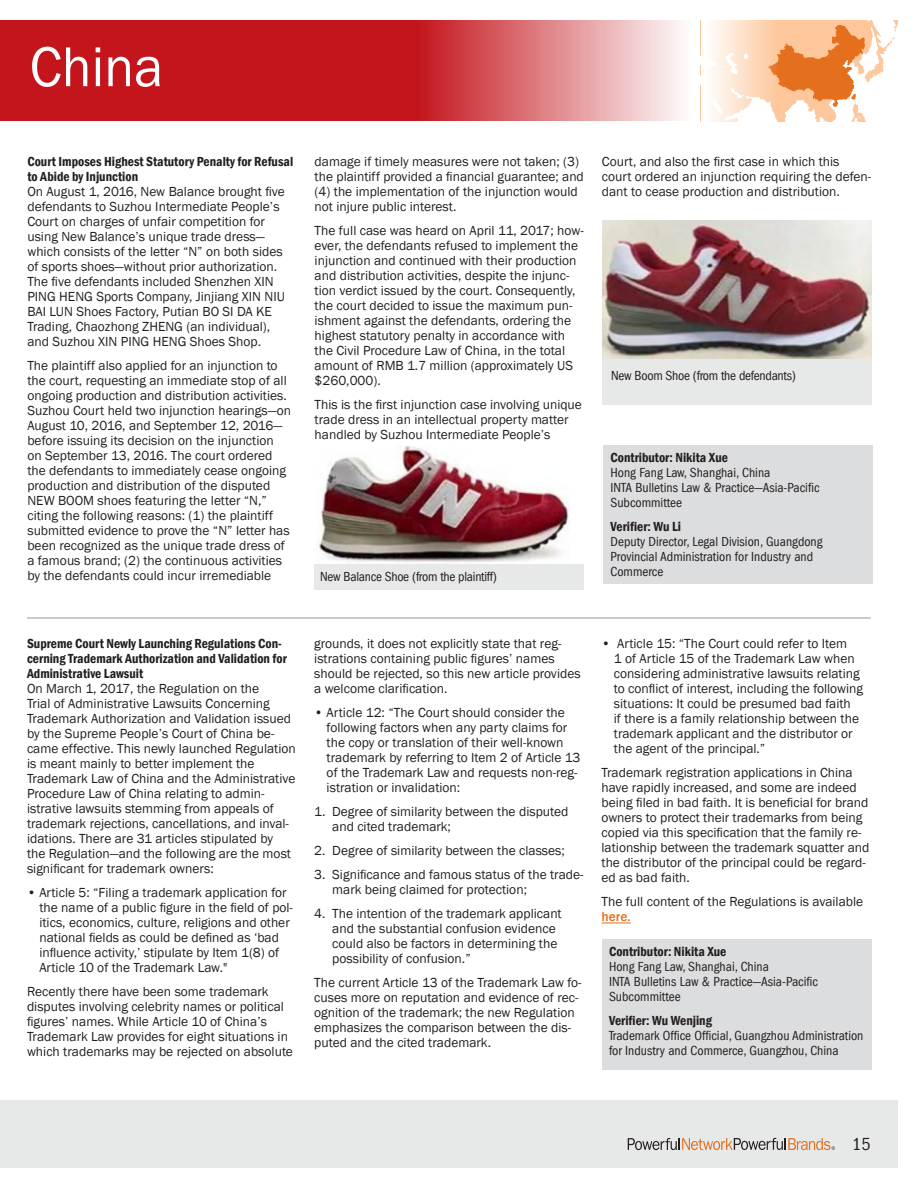
<style>
.page{position:relative;width:918px;height:1188px;background:#fff}
.page>*{position:absolute;margin:0;border:0;box-sizing:border-box;transform-origin:0 0}
.t1{font:58.2px "Franklin Gothic";color:#fff;scale:.95 1}
.t2{font:condensed 18px "Franklin Gothic LT Com";color:#231f20}
.t3{font:13.5px/15px "Franklin Gothic";color:#231f20}
.t4{font:condensed 13.5px/15px "Franklin Gothic LT Com";color:#231f20}
.t5{font:600 condensed 13.5px/15px "Franklin Gothic";color:#231f20}
.t6{font:condensed 13.5px "Franklin Gothic LT Com";letter-spacing:-.02em;color:#231f20}
.t7{font:500 13.5px "Franklin Gothic";color:#e4701e}
</style>
<div class="page">
<div style="left:0;top:1100px;width:898px;height:68px;background:#e7e8e8"></div>
<svg style="left:628px;top:1138px;width:207px;height:12px"></svg>
<img style="left:602px;top:220px;width:269px;height:140px">
<div style="left:602px;top:360px;width:270px;height:45px;background:#e7e8e8"></div>
<div style="left:314px;top:544px;width:270px;height:46px;background:#e7e8e8"></div>
<div style="left:604px;top:446px;width:269px;height:138px;background:#dcddde"></div>
<div style="left:314px;top:446px;width:270px;height:118px;background:#fff"></div>
<img style="left:319px;top:446px;width:251px;height:118px">
<div style="left:602px;top:939px;width:270px;height:131px;background:#dcddde"></div>
<svg style="left:602px;top:923px;width:29px;height:1px"></svg>
<hr style="left:27px;top:618px;width:844px;height:1px;background:#949698">
<div style="left:0;top:20px;width:884px;height:101px;background:#c4151c"></div>
<div style="left:400px;top:20px;width:302px;height:102px;background:linear-gradient(to right,#c10911,#fff)"></div>
<svg style="left:782px;top:20px;width:116px;height:102px"></svg>
<svg style="left:701px;top:20px;width:81px;height:102px"></svg>
<h1 class="t1" style="left:30px;top:31px;width:142px">China</h1>
<p class="t5" style="left:27px;top:154px;width:267px">Court Imposes Highest Statutory Penalty for Refusal to Abide by Injunction</p>
<p class="t3" style="left:27px;top:184px;width:259px">On August 1, 2016, New Balance brought five defendants to Suzhou Intermediate People’s Court on charges of unfair competition for using New Balance’s unique trade dress— which consists of the letter “N” on both sides of sports shoes—without prior authorization.<br>The five defendants included Shenzhen XIN PING HENG Sports Company, Jinjiang XIN NIU BAI LUN Shoes Factory, Putian BO SI DA KE Trading, Chaozhong ZHENG (an individual), and Suzhou XIN PING HENG Shoes Shop.</p>
<p class="t3" style="left:27px;top:358px;width:265px">The plaintiff also applied for an injunction to the court, requesting an immediate stop of all ongoing production and distribution activities.<br>Suzhou Court held two injunction hearings—on August 10, 2016, and September 12, 2016— before issuing its decision on the injunction on September 13, 2016. The court ordered the defendants to immediately cease ongoing production and distribution of the disputed NEW BOOM shoes featuring the letter “N,” citing the following reasons: (1) the plaintiff submitted evidence to prove the “N” letter has been recognized as the unique trade dress of a famous brand; (2) the continuous activities by the defendants could incur irremediable</p>
<p class="t3" style="left:315px;top:154px;width:271px">damage if timely measures were not taken; (3) the plaintiff provided a financial guarantee; and (4) the implementation of the injunction would not injure public interest.</p>
<p class="t3" style="left:315px;top:223px;width:271px">The full case was heard on April 11, 2017; how&shy;ever, the defendants refused to implement the injunction and continued with their production and distribution activities, despite the injunc&shy;tion verdict issued by the court. Consequently, the court decided to issue the maximum pun&shy;ishment against the defendants, ordering the highest statutory penalty in accordance with the Civil Procedure Law of China, in the total amount of RMB 1.7 million (approximately US $260,000).</p>
<p class="t3" style="left:315px;top:397px;width:269px">This is the first injunction case involving unique trade dress in an intellectual property matter handled by Suzhou Intermediate People’s</p>
<p class="t6" style="left:320px;top:569px;width:178px">New Balance Shoe (from the plaintiff)</p>
<p class="t3" style="left:602px;top:154px;width:271px">Court, and also the first case in which this court ordered an injunction requiring the defen&shy;dant to cease production and distribution.</p>
<p class="t6" style="left:611px;top:368px;width:186px">New Boom Shoe (from the defendants)</p>
<p class="t5" style="left:611px;top:450px;width:119px">Contributor: Nikita Xue</p>
<p class="t4" style="left:611px;top:465px;width:211px">Hong Fang Law, Shanghai, China<br>INTA Bulletins Law &amp; Practice—Asia-Pacific<br>Subcommittee</p>
<p class="t5" style="left:611px;top:519px;width:72px">Verifier: Wu Li</p>
<p class="t4" style="left:611px;top:534px;width:214px">Deputy Director, Legal Division, Guangdong<br>Provincial Administration for Industry and<br>Commerce</p>
<p class="t5" style="left:27px;top:636px;width:261px">Supreme Court Newly Launching Regulations Con&shy;cerning Trademark Authorization and Validation for<br>Administrative Lawsuit</p>
<p class="t3" style="left:27px;top:682px;width:270px">On March 1, 2017, the Regulation on the<br>Trial of Administrative Lawsuits Concerning Trademark Authorization and Validation issued by the Supreme People’s Court of China be&shy;came effective. This newly launched Regulation is meant mainly to better implement the Trademark Law of China and the Administrative Procedure Law of China relating to admin&shy;istrative lawsuits stemming from appeals of trademark rejections, cancellations, and inval&shy;idations. There are 31 articles stipulated by<br>the Regulation—and the following are the most significant for trademark owners:</p>
<p class="t3" style="left:39px;top:886px;width:255px;text-indent:-12px">• Article 5: “Filing a trademark application for the name of a public figure in the field of pol&shy;itics, economics, culture, religions and other national fields as could be defined as ‘bad influence activity,’ stipulate by Item 1(8) of Article 10 of the Trademark Law."</p>
<p class="t3" style="left:27px;top:985px;width:267px">Recently there have been some trademark disputes involving celebrity names or political figures’ names. While Article 10 of China’s Trademark Law provides for eight situations in which trademarks may be rejected on absolute</p>
<p class="t3" style="left:314px;top:637px;width:268px">grounds, it does not explicitly state that reg&shy;istrations containing public figures’ names should be rejected, so this new article provides a welcome clarification.</p>
<p class="t3" style="left:327px;top:706px;width:255px;text-indent:-12px">• Article 12: “The Court should consider the following factors when any party claims for the copy or translation of their well-known trademark by referring to Item 2 of Article 13 of the Trademark Law and requests non-reg&shy;istration or invalidation:</p>
<p class="t3" style="left:332px;top:805px;width:238px;text-indent:-18px">1. Degree of similarity between the disputed and cited trademark;</p>
<p class="t3" style="left:314px;top:844px;width:252px">2. Degree of similarity between the classes;</p>
<p class="t3" style="left:332px;top:868px;width:253px;text-indent:-18px">3. Significance and famous status of the trade&shy;mark being claimed for protection;</p>
<p class="t3" style="left:332px;top:907px;width:231px;text-indent:-18px">4. The intention of the trademark applicant and the substantial confusion evidence could also be factors in determining the possibility of confusion.”</p>
<p class="t3" style="left:314px;top:976px;width:269px">The current Article 13 of the Trademark Law fo&shy;cuses more on reputation and evidence of rec&shy;ognition of the trademark; the new Regulation emphasizes the comparison between the dis&shy;puted and the cited trademark.</p>
<p class="t3" style="left:614px;top:637px;width:251px;text-indent:-12px">• Article 15: “The Court could refer to Item<br>1 of Article 15 of the Trademark Law when considering administrative lawsuits relating to conflict of interest, including the following situations: It could be presumed bad faith<br>if there is a family relationship between the trademark applicant and the distributor or the agent of the principal.”</p>
<p class="t3" style="left:602px;top:766px;width:269px">Trademark registration applications in China have rapidly increased, and some are indeed being filed in bad faith. It is beneficial for brand owners to protect their trademarks from being copied via this specification that the family re&shy;lationship between the trademark squatter and the distributor of the principal could be regard&shy;ed as bad faith.</p>
<p class="t3" style="left:602px;top:895px;width:263px">The full content of the Regulations is available</p>
<p class="t7" style="left:602px;top:909px;width:31px">here.</p>
<p class="t5" style="left:609px;top:943px;width:119px">Contributor: Nikita Xue</p>
<p class="t4" style="left:609px;top:959px;width:211px">Hong Fang Law, Shanghai, China<br>INTA Bulletins Law &amp; Practice—Asia-Pacific<br>Subcommittee</p>
<p class="t5" style="left:609px;top:1012px;width:104px">Verifier: Wu Wenjing</p>
<p class="t4" style="left:609px;top:1028px;width:256px">Trademark Office Official, Guangzhou Administration for Industry and Commerce, Guangzhou, China</p>
<h2 class="t2" style="left:852px;top:1134px;width:20px">15</h2>
</div>
